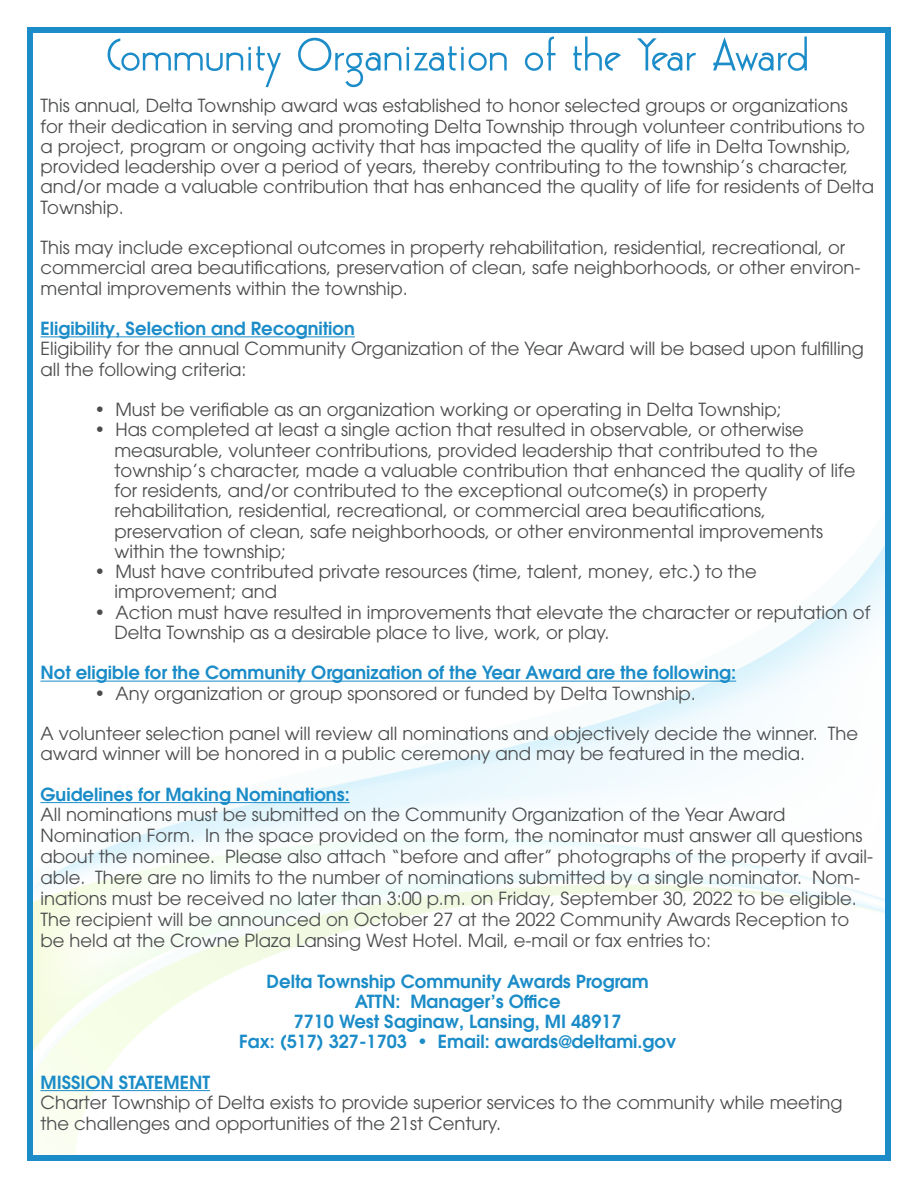
<style>
.page{position:relative;width:918px;height:1188px;background:#fff}
.page>*{position:absolute;margin:0;border:0;box-sizing:border-box;transform-origin:0 0}
.t1{font:700 54px "Gatsby FLF";color:#1b8cc8}
.t2{font:18px/20.2px "ITC Avant Garde Std";color:#4b4c4d}
.t3{font:600 18px "ITC Avant Garde Std";color:#1b8cc8}
</style>
<div class="page">
<div style="left:27px;top:27px;width:864px;height:1134px;border:6px solid #1b8cc8"></div>
<hr style="left:40px;top:336px;width:315px;height:1px;background:#1b8cc8">
<hr style="left:40px;top:681px;width:696px;height:1px;background:#1b8cc8">
<hr style="left:40px;top:802px;width:310px;height:1px;background:#1b8cc8">
<hr style="left:40px;top:1090px;width:170px;height:1px;background:#1b8cc8">
<p class="t1" style="left:106px;top:30px;width:705px">Community Organization of the Year Award</p>
<p class="t2" style="left:40px;top:95px;width:835px">This annual, Delta Township award was established to honor selected groups or organizations for their dedication in serving and promoting Delta Township through volunteer contributions to a project, program or ongoing activity that has impacted the quality of life in Delta Township, provided leadership over a period of years, thereby contributing to the township’s character, and/or made a valuable contribution that has enhanced the quality of life for residents of Delta Township.</p>
<p class="t2" style="left:40px;top:237px;width:821px">This may include exceptional outcomes in property rehabilitation, residential, recreational, or commercial area beautifications, preservation of clean, safe neighborhoods, or other environ&shy;mental improvements within the township.</p>
<p class="t3" style="left:40px;top:317px;width:316px">Eligibility, Selection and Recognition</p>
<p class="t2" style="left:40px;top:338px;width:825px">Eligibility for the annual Community Organization of the Year Award will be based upon fulfilling all the following criteria:</p>
<p class="t2" style="left:94px;top:399px;width:689px">• Must be verifiable as an organization working or operating in Delta Township;</p>
<p class="t2" style="left:114px;top:419px;width:743px;text-indent:-20px">• Has completed at least a single action that resulted in observable, or otherwise measurable, volunteer contributions, provided leadership that contributed to the township’s character, made a valuable contribution that enhanced the quality of life for residents, and/or contributed to the exceptional outcome(s) in property rehabilitation, residential, recreational, or commercial area beautifications, preservation of clean, safe neighborhoods, or other environmental improvements within the township;</p>
<p class="t2" style="left:114px;top:561px;width:644px;text-indent:-20px">• Must have contributed private resources (time, talent, money, etc.) to the improvement; and</p>
<p class="t2" style="left:114px;top:602px;width:757px;text-indent:-20px">• Action must have resulted in improvements that elevate the character or reputation of<br>Delta Township as a desirable place to live, work, or play.</p>
<p class="t3" style="left:40px;top:661px;width:697px">Not eligible for the Community Organization of the Year Award are the following:</p>
<p class="t2" style="left:94px;top:683px;width:603px">• Any organization or group sponsored or funded by Delta Township.</p>
<p class="t2" style="left:40px;top:723px;width:819px">A volunteer selection panel will review all nominations and objectively decide the winner. The award winner will be honored in a public ceremony and may be featured in the media.</p>
<p class="t3" style="left:40px;top:782px;width:311px">Guidelines for Making Nominations:</p>
<p class="t2" style="left:40px;top:804px;width:834px;line-height:21px">All nominations must be submitted on the Community Organization of the Year Award Nomination Form. In the space provided on the form, the nominator must answer all questions about the nominee. Please also attach “before and after” photographs of the property if avail&shy;able. There are no limits to the number of nominations submitted by a single nominator. Nom&shy;inations must be received no later than 3:00 p.m. on Friday, September 30, 2022 to be eligible.<br>The recipient will be announced on October 27 at the 2022 Community Awards Reception to be held at the Crowne Plaza Lansing West Hotel. Mail, e-mail or fax entries to:</p>
<p class="t3" style="left:267px;top:969px;width:384px">Delta Township Community Awards Program</p>
<p class="t3" style="left:355px;top:989px;width:207px">ATTN: Manager’s Office</p>
<p class="t3" style="left:294px;top:1010px;width:329px">7710 West Saginaw, Lansing, MI 48917</p>
<p class="t3" style="left:239px;top:1030px;width:438px">Fax: (517) 327-1703 • Email: awards@deltami.gov</p>
<p class="t3" style="left:40px;top:1070px;width:171px">MISSION STATEMENT</p>
<p class="t2" style="left:40px;top:1092px;width:804px">Charter Township of Delta exists to provide superior services to the community while meeting the challenges and opportunities of the 21st Century.</p>
</div>
